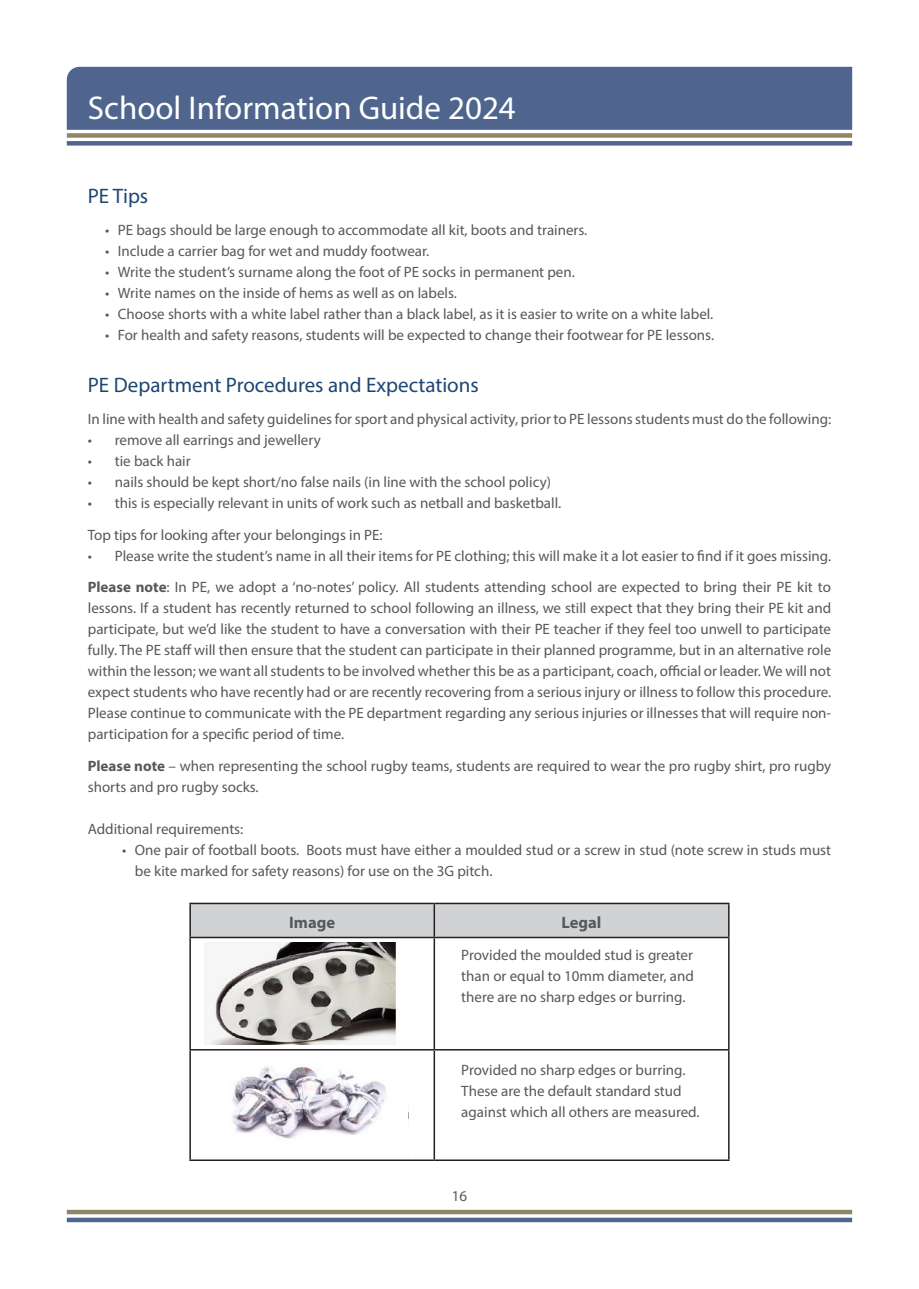
<style>
.page{position:relative;width:919px;height:1289px;background:#fff}
.page>*{position:absolute;margin:0;border:0;box-sizing:border-box;transform-origin:0 0}
.Publication_Title{font:33px "Myriad Pro";color:#fff}
.B_head{font:21px "Myriad Pro";color:#1e4673}
.body_text_coulmns{font:700 16.5px "Myriad Pro";color:#57585a}
.body_text{font:15px/21px "Myriad Pro";color:#57585a}
.body_text_coulmns-2{font:15px/21px "Myriad Pro";color:#57585a;text-align:justify}
.s1{font-weight:700}
</style>
<div class="page">
<div style="left:67px;top:67px;width:785px;height:63px;background:#4f658d"></div>
<div style="left:67px;top:133px;width:785px;height:5px;background:#8f8666"></div>
<div style="left:67px;top:141px;width:785px;height:5px;background:#4f658d"></div>
<div style="left:67px;top:1209px;width:785px;height:5px;background:#8f8666"></div>
<div style="left:67px;top:1217px;width:785px;height:5px;background:#4f658d"></div>
<div style="left:191px;top:904px;width:537px;height:32px;background:#d1d2d4"></div>
<hr style="left:189px;top:902px;width:245px;height:2px;background:#231f20">
<hr style="left:189px;top:904px;width:2px;height:32px;background:#231f20">
<hr style="left:434px;top:902px;width:295px;height:2px;background:#231f20">
<hr style="left:433px;top:904px;width:2px;height:32px;background:#231f20">
<hr style="left:728px;top:904px;width:1px;height:32px;background:#231f20">
<hr style="left:189px;top:936px;width:245px;height:2px;background:#231f20">
<hr style="left:189px;top:938px;width:2px;height:111px;background:#231f20">
<hr style="left:434px;top:936px;width:295px;height:2px;background:#231f20">
<hr style="left:433px;top:938px;width:2px;height:111px;background:#231f20">
<hr style="left:728px;top:938px;width:1px;height:111px;background:#231f20">
<hr style="left:189px;top:1049px;width:245px;height:1px;background:#231f20">
<hr style="left:189px;top:1050px;width:2px;height:109px;background:#231f20">
<hr style="left:434px;top:1049px;width:295px;height:1px;background:#231f20">
<hr style="left:433px;top:1050px;width:2px;height:109px;background:#231f20">
<hr style="left:728px;top:1050px;width:1px;height:109px;background:#231f20">
<hr style="left:189px;top:1159px;width:245px;height:1px;background:#231f20">
<hr style="left:434px;top:1159px;width:295px;height:1px;background:#231f20">
<img style="left:209px;top:942px;width:187px;height:102px">
<img style="left:232px;top:1066px;width:155px;height:73px">
<p class="Publication_Title" style="left:88px;top:88px;width:429px">School Information Guide 2024</p>
<p class="B_head" style="left:88px;top:183px;width:62px">PE Tips</p>
<p class="body_text" style="left:105px;top:219px;width:484px">• PE bags should be large enough to accommodate all kit, boots and trainers.</p>
<p class="body_text" style="left:105px;top:240px;width:326px">• Include a carrier bag for wet and muddy footwear.</p>
<p class="body_text" style="left:105px;top:261px;width:471px">• Write the student’s surname along the foot of PE socks in permanent pen.</p>
<p class="body_text" style="left:105px;top:282px;width:353px">• Write names on the inside of hems as well as on labels.</p>
<p class="body_text" style="left:105px;top:303px;width:609px">• Choose shorts with a white label rather than a black label, as it is easier to write on a white label.</p>
<p class="body_text" style="left:105px;top:324px;width:610px">• For health and safety reasons, students will be expected to change their footwear for PE lessons.</p>
<p class="B_head" style="left:88px;top:372px;width:392px">PE Department Procedures and Expectations</p>
<p class="body_text" style="left:88px;top:408px;width:745px">In line with health and safety guidelines for sport and physical activity, prior to PE lessons students must do the following:</p>
<p class="body_text" style="left:88px;top:429px;width:234px">• remove all earrings and jewellery</p>
<p class="body_text" style="left:88px;top:450px;width:104px">• tie back hair</p>
<p class="body_text" style="left:88px;top:471px;width:464px">• nails should be kept short/no false nails (in line with the school policy)</p>
<p class="body_text" style="left:88px;top:492px;width:475px">• this is especially relevant in units of work such as netball and basketball.</p>
<p class="body_text" style="left:88px;top:523px;width:296px">Top tips for looking after your belongings in PE:</p>
<p class="body_text" style="left:88px;top:544px;width:744px">• Please write the student’s name in all their items for PE clothing; this will make it a lot easier to find if it goes missing.</p>
<p class="body_text" style="left:88px;top:576px;width:745px;text-align:justify"><span class="s1">Please note</span>: In PE, we adopt a ‘no-notes’ policy. All students attending school are expected to bring their PE kit to lessons. If a student has recently returned to school following an illness, we still expect that they bring their PE kit and participate, but we’d like the student to have a conversation with their PE teacher if they feel too unwell to participate fully. The PE staff will then ensure that the student can participate in their planned programme, but in an alternative role within the lesson; we want all students to be involved whether this be as a participant, coach, official or leader. We will not expect students who have recently had or are recently recovering from a serious injury or illness to follow this procedure.<br>Please continue to communicate with the PE department regarding any serious injuries or illnesses that will require non&shy;participation for a specific period of time.</p>
<p class="body_text" style="left:88px;top:754px;width:744px"><span class="s1">Please note</span> – when representing the school rugby teams, students are required to wear the pro rugby shirt, pro rugby shorts and pro rugby socks.</p>
<p class="body_text" style="left:88px;top:817px;width:157px">Additional requirements:</p>
<p class="body_text" style="left:135px;top:838px;width:697px;text-indent:-13px">• One pair of football boots. Boots must have either a moulded stud or a screw in stud (note screw in studs must be kite marked for safety reasons) for use on the 3G pitch.</p>
<p class="body_text_coulmns" style="left:289px;top:911px;width:48px">Image</p>
<p class="body_text_coulmns" style="left:561px;top:911px;width:41px">Legal</p>
<p class="body_text_coulmns-2" style="left:461px;top:943px;width:234px">Provided the moulded stud is greater than or equal to 10mm diameter, and there are no sharp edges or burring.</p>
<p class="body_text_coulmns-2" style="left:461px;top:1059px;width:226px">Provided no sharp edges or burring.</p>
<p class="body_text_coulmns-2" style="left:461px;top:1080px;width:240px">These are the default standard stud against which all others are measured.</p>
<p class="body_text_coulmns-2" style="left:452px;top:1185px;width:17px">16</p>
</div>
